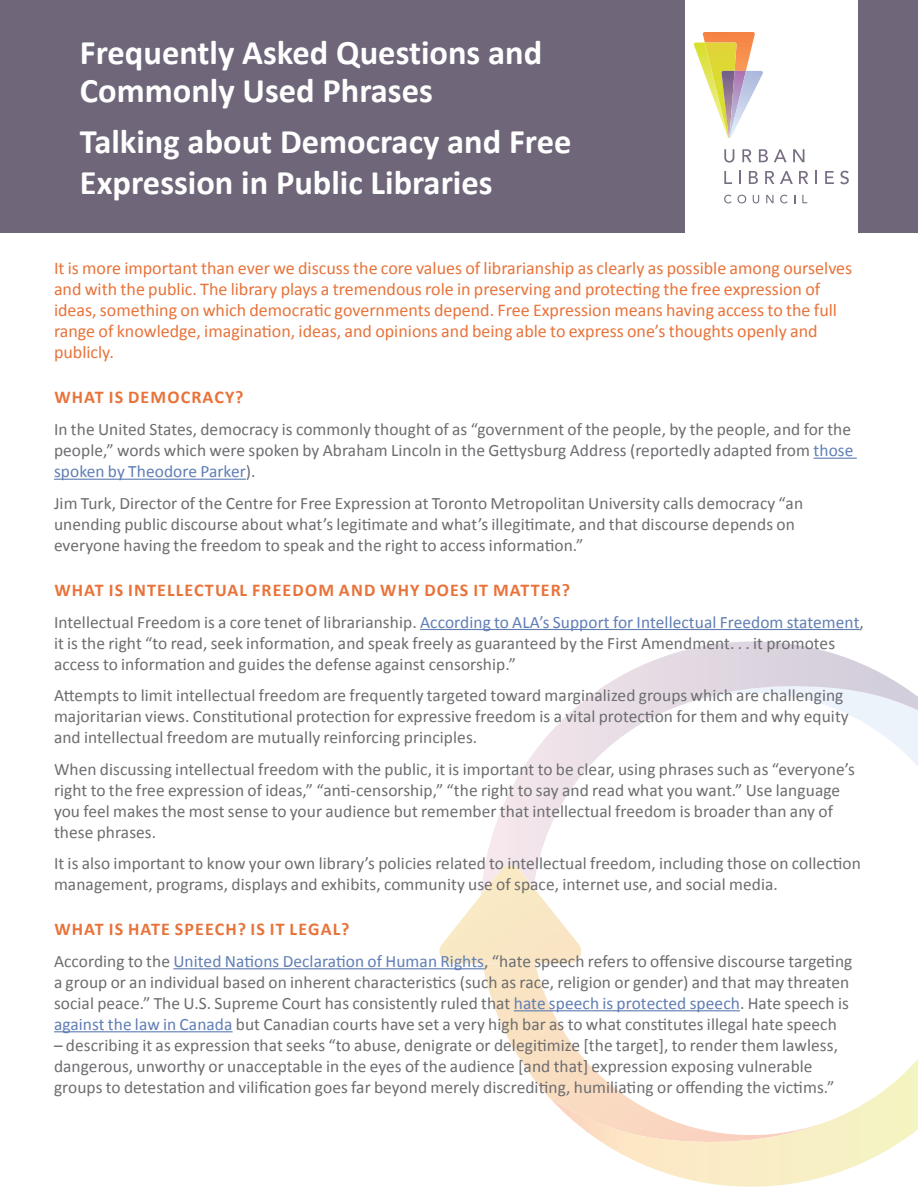
<style>
.page{position:relative;width:918px;height:1188px;background:#fff}
.page>*{position:absolute;margin:0;border:0;box-sizing:border-box;transform-origin:0 0}
.t1{font:700 34.5px/37.5px "Calibri";color:#fff}
.Intro{font:18px/21px "Calibri";color:#e8733a}
.Subhead2{font:700 18px "Calibri";letter-spacing:.065em;color:#e8733a}
.Body2{font:17.4px/21px "Calibri";letter-spacing:.005em;color:#6c6d70}
.s1{color:#607eb4}
</style>
<div class="page">
<svg style="left:485px;top:641px;width:433px;height:223px"></svg>
<svg style="left:482px;top:963px;width:258px;height:135px"></svg>
<svg style="left:550px;top:1041px;width:368px;height:146px"></svg>
<svg style="left:439px;top:864px;width:143px;height:99px"></svg>
<div style="left:0;top:0;width:918px;height:233px;background:#70667a"></div>
<hr style="left:814px;top:458px;width:43px;height:1px;background:#607eb4">
<hr style="left:54px;top:479px;width:192px;height:1px;background:#607eb4">
<hr style="left:420px;top:629px;width:440px;height:1px;background:#607eb4">
<hr style="left:173px;top:968px;width:311px;height:1px;background:#607eb4">
<hr style="left:514px;top:1010px;width:226px;height:1px;background:#607eb4">
<hr style="left:54px;top:1031px;width:179px;height:1px;background:#607eb4">
<div style="left:685px;top:0;width:173px;height:245px;background:#fff"></div>
<svg style="left:724px;top:149px;width:10px;height:14px"></svg>
<svg style="left:742px;top:149px;width:10px;height:13px"></svg>
<svg style="left:759px;top:149px;width:9px;height:13px"></svg>
<svg style="left:774px;top:149px;width:13px;height:13px"></svg>
<svg style="left:793px;top:149px;width:11px;height:13px"></svg>
<svg style="left:694px;top:32px;width:69px;height:106px"></svg>
<svg style="left:724px;top:195px;width:22px;height:8px"></svg>
<svg style="left:753px;top:195px;width:6px;height:8px"></svg>
<svg style="left:766px;top:195px;width:7px;height:8px"></svg>
<svg style="left:780px;top:195px;width:8px;height:8px"></svg>
<svg style="left:802px;top:195px;width:5px;height:8px"></svg>
<svg style="left:724px;top:171px;width:8px;height:13px"></svg>
<svg style="left:739px;top:171px;width:2px;height:13px"></svg>
<svg style="left:749px;top:171px;width:9px;height:13px"></svg>
<svg style="left:765px;top:171px;width:9px;height:13px"></svg>
<svg style="left:780px;top:171px;width:13px;height:13px"></svg>
<svg style="left:799px;top:171px;width:9px;height:13px"></svg>
<svg style="left:815px;top:171px;width:2px;height:13px"></svg>
<svg style="left:825px;top:171px;width:9px;height:13px"></svg>
<svg style="left:840px;top:171px;width:9px;height:13px"></svg>
<p class="t1" style="left:80px;top:33px;width:464px">Frequently Asked Questions and<br>Commonly Used Phrases</p>
<p class="t1" style="left:80px;top:120px;width:493px;line-height:41.2px">Talking about Democracy and Free<br>Expression in Public Libraries</p>
<p class="Intro" style="left:54px;top:257px;width:800px">It is more important than ever we discuss the core values of librarianship as clearly as possible among ourselves and with the public. The library plays a tremendous role in preserving and protecting the free expression of ideas, something on which democratic governments depend. Free Expression means having access to the full range of knowledge, imagination, ideas, and opinions and being able to express one’s thoughts openly and publicly.</p>
<p class="Subhead2" style="left:54px;top:385px;width:191px">WHAT IS DEMOCRACY?</p>
<p class="Body2" style="left:54px;top:418px;width:801px">In the United States, democracy is commonly thought of as “government of the people, by the people, and for the people,” words which were spoken by Abraham Lincoln in the Gettysburg Address (reportedly adapted from <span class="s1">those spoken by Theodore Parker</span>).</p>
<p class="Body2" style="left:54px;top:492px;width:751px">Jim Turk, Director of the Centre for Free Expression at Toronto Metropolitan University calls democracy “an unending public discourse about what’s legitimate and what’s illegitimate, and that discourse depends on everyone having the freedom to speak and the right to access information.”</p>
<p class="Subhead2" style="left:54px;top:577px;width:517px">WHAT IS INTELLECTUAL FREEDOM AND WHY DOES IT MATTER?</p>
<p class="Body2" style="left:54px;top:611px;width:812px">Intellectual Freedom is a core tenet of librarianship. <span class="s1">According to ALA’s Support for Intellectual Freedom statement</span>, it is the right “to read, seek information, and speak freely as guaranteed by the First Amendment. . . it promotes access to information and guides the defense against censorship.”</p>
<p class="Body2" style="left:54px;top:684px;width:796px">Attempts to limit intellectual freedom are frequently targeted toward marginalized groups which are challenging majoritarian views. Constitutional protection for expressive freedom is a vital protection for them and why equity and intellectual freedom are mutually reinforcing principles.</p>
<p class="Body2" style="left:54px;top:758px;width:802px">When discussing intellectual freedom with the public, it is important to be clear, using phrases such as “everyone’s right to the free expression of ideas,” “anti-censorship,” “the right to say and read what you want.” Use language you feel makes the most sense to your audience but remember that intellectual freedom is broader than any of these phrases.</p>
<p class="Body2" style="left:54px;top:852px;width:808px">It is also important to know your own library’s policies related to intellectual freedom, including those on collection management, programs, displays and exhibits, community use of space, internet use, and social media.</p>
<p class="Subhead2" style="left:54px;top:916px;width:297px">WHAT IS HATE SPEECH? IS IT LEGAL?</p>
<p class="Body2" style="left:54px;top:950px;width:800px">According to the <span class="s1">United Nations Declaration of Human Rights</span>, “hate speech refers to offensive discourse targeting a group or an individual based on inherent characteristics (such as race, religion or gender) and that may threaten social peace.” The U.S. Supreme Court has consistently ruled that <span class="s1">hate speech is protected speech</span>. Hate speech is <span class="s1">against the law in Canada</span> but Canadian courts have set a very high bar as to what constitutes illegal hate speech</p>
<p class="Body2" style="left:54px;top:1034px;width:786px">– describing it as expression that seeks “to abuse, denigrate or delegitimize [the target], to render them lawless, dangerous, unworthy or unacceptable in the eyes of the audience [and that] expression exposing vulnerable groups to detestation and vilification goes far beyond merely discrediting, humiliating or offending the victims.”</p>
</div>
